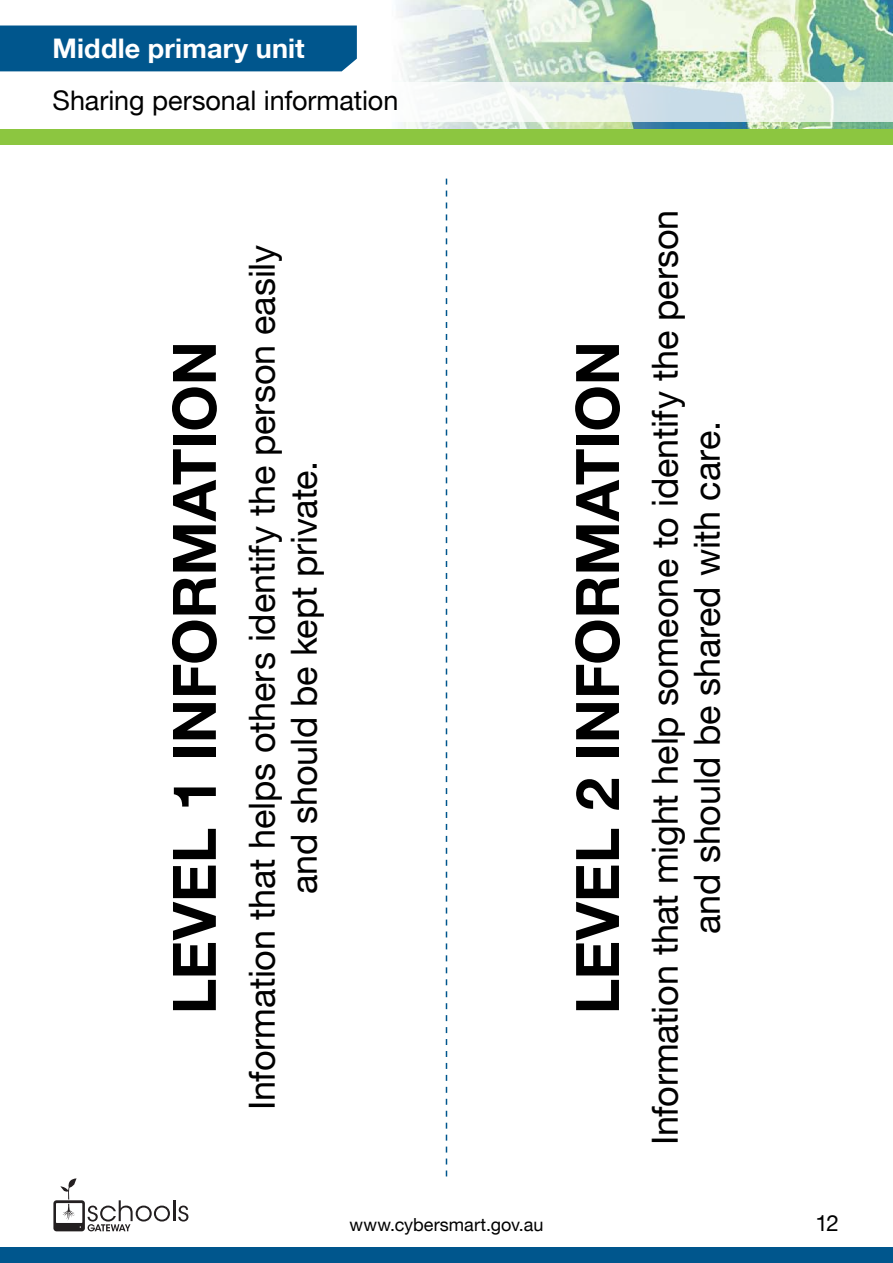
<style>
.page{position:relative;width:893px;height:1263px;background:#fff}
.page>*{position:absolute;margin:0;border:0;box-sizing:border-box;transform-origin:0 0}
.t1{font:700 60px "Helvetica Neue LT";letter-spacing:-.005em;color:#000}
.t2{font:36px/42px "Helvetica Neue LT";letter-spacing:-.005em;color:#000;text-align:center}
.t3{font:27px "Helvetica Neue LT";color:#000}
.t4{font:700 27px "Helvetica Neue LT";letter-spacing:.005em;color:#fff}
.t5{font:22.5px "Helvetica Neue LT";color:#000}
.t6{font:18px "Helvetica Neue LT";color:#000}
</style>
<div class="page">
<img style="left:0;top:0;width:893px;height:129px">
<div style="left:0;top:1248px;width:893px;height:15px;background:#00568d"></div>
<div style="left:0;top:129px;width:893px;height:16px;background:#8cc640"></div>
<svg style="left:0;top:82px;width:893px;height:39px"></svg>
<div style="left:0;top:26px;width:357px;height:45px;background:#00568d"></div>
<svg style="left:446px;top:179px;width:1px;height:997px"></svg>
<svg style="left:53px;top:1178px;width:117px;height:53px"></svg>
<hr style="left:173px;top:1200px;width:2px;height:21px;background:#231f20">
<svg style="left:178px;top:1205px;width:10px;height:16px"></svg>
<p class="t4" style="left:53px;top:31px;width:254px">Middle primary unit</p>
<p class="t3" style="left:53px;top:84px;width:347px">Sharing personal information</p>
<p class="t1" style="left:157px;top:1014px;width:675px;rotate:-90deg">LEVEL 1 INFORMATION</p>
<p class="t2" style="left:241px;top:1110px;width:867px;rotate:-90deg">Information that helps others identify the person easily and should be kept private.</p>
<p class="t1" style="left:560px;top:1014px;width:675px;rotate:-90deg">LEVEL 2 INFORMATION</p>
<p class="t2" style="left:644px;top:1145px;width:937px;rotate:-90deg">Information that might help someone to identify the person and should be shared with care.</p>
<p class="t6" style="left:350px;top:1214px;width:195px">www.cybersmart.gov.au</p>
<p class="t5" style="left:815px;top:1209px;width:25px">12</p>
</div>
